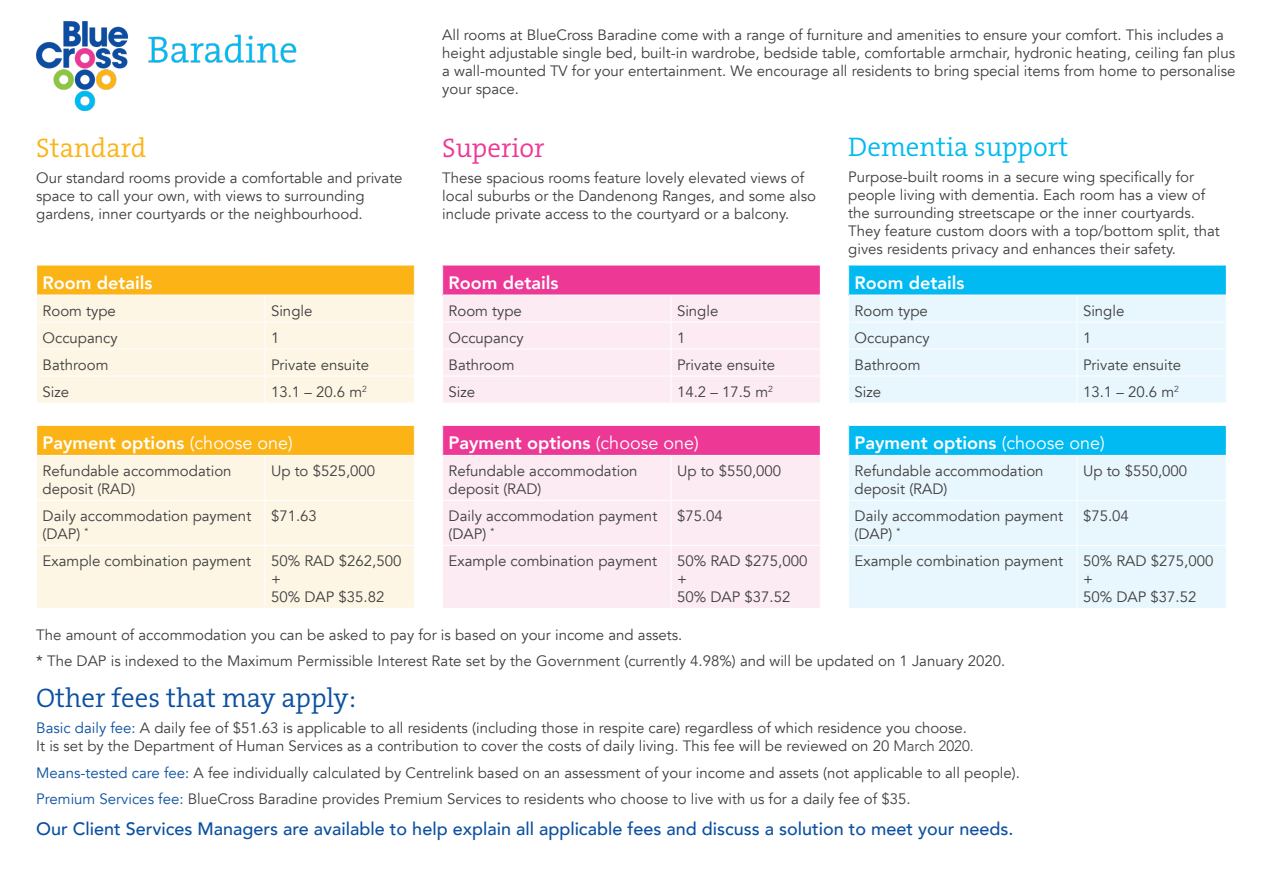
<style>
.page{position:relative;width:1263px;height:893px;background:#fff}
.page>*{position:absolute;margin:0;border:0;box-sizing:border-box;transform-origin:0 0}
.Heading1{font:300 27px "The Serif B W4";color:#0b50a0}
.Heading1-2{font:300 27px "The Serif B W4";color:#00baf1}
.Heading1-3{font:300 27px "The Serif B W4";color:#fbb316}
.Heading1-4{font:300 27px "The Serif B W4";color:#ed3896}
.Table_Heading{font:800 18px "Avenir";color:#fff}
.Body_2{font:500 18px "Avenir";color:#0b50a0}
.Body{font:15px/18px "Avenir";color:#3e3e3f}
.s1{font-weight:400}
.s2{color:#0b50a0}
.s3{font-weight:300}
</style>
<div class="page">
<div style="left:37px;top:265px;width:377px;height:30px;background:#fbb316"></div>
<hr style="left:36px;top:265px;width:229px;height:1px;background:#fff">
<hr style="left:265px;top:265px;width:150px;height:1px;background:#fff">
<svg style="left:37px;top:295px;width:378px;height:108px;background:#fef6e5"></svg>
<div style="left:37px;top:425px;width:377px;height:30px;background:#fbb316"></div>
<div style="left:37px;top:456px;width:377px;height:152px;background:#fef6e5"></div>
<hr style="left:36px;top:425px;width:229px;height:1px;background:#fff">
<hr style="left:265px;top:425px;width:150px;height:1px;background:#fff">
<svg style="left:414px;top:426px;width:1px;height:29px"></svg>
<hr style="left:265px;top:456px;width:1px;height:44px;background:#fff">
<hr style="left:36px;top:500px;width:229px;height:1px;background:#fff">
<hr style="left:265px;top:500px;width:150px;height:1px;background:#fff">
<hr style="left:265px;top:501px;width:1px;height:44px;background:#fff">
<hr style="left:36px;top:545px;width:229px;height:1px;background:#fff">
<hr style="left:265px;top:545px;width:150px;height:1px;background:#fff">
<hr style="left:265px;top:546px;width:1px;height:62px;background:#fff">
<div style="left:443px;top:265px;width:377px;height:30px;background:#ed3896"></div>
<hr style="left:442px;top:265px;width:229px;height:1px;background:#fff">
<hr style="left:671px;top:265px;width:150px;height:1px;background:#fff">
<svg style="left:442px;top:295px;width:378px;height:108px;background:#fcebf2"></svg>
<div style="left:443px;top:425px;width:377px;height:30px;background:#ed3896"></div>
<div style="left:443px;top:456px;width:377px;height:152px;background:#fcebf2"></div>
<hr style="left:442px;top:425px;width:229px;height:1px;background:#fff">
<svg style="left:442px;top:426px;width:1px;height:29px"></svg>
<hr style="left:671px;top:425px;width:150px;height:1px;background:#fff">
<hr style="left:671px;top:456px;width:1px;height:44px;background:#fff">
<hr style="left:442px;top:500px;width:229px;height:1px;background:#fff">
<hr style="left:671px;top:500px;width:150px;height:1px;background:#fff">
<hr style="left:671px;top:501px;width:1px;height:44px;background:#fff">
<hr style="left:442px;top:545px;width:229px;height:1px;background:#fff">
<hr style="left:671px;top:545px;width:150px;height:1px;background:#fff">
<hr style="left:671px;top:546px;width:1px;height:62px;background:#fff">
<div style="left:849px;top:265px;width:377px;height:30px;background:#00baf1"></div>
<hr style="left:848px;top:265px;width:229px;height:1px;background:#fff">
<hr style="left:1077px;top:265px;width:150px;height:1px;background:#fff">
<svg style="left:848px;top:295px;width:378px;height:108px;background:#e8f6fd"></svg>
<div style="left:849px;top:425px;width:377px;height:30px;background:#00baf1"></div>
<div style="left:849px;top:456px;width:377px;height:152px;background:#e8f6fd"></div>
<hr style="left:848px;top:425px;width:229px;height:1px;background:#fff">
<svg style="left:848px;top:426px;width:1px;height:29px"></svg>
<hr style="left:1077px;top:425px;width:150px;height:1px;background:#fff">
<hr style="left:1077px;top:456px;width:1px;height:44px;background:#fff">
<hr style="left:848px;top:500px;width:229px;height:1px;background:#fff">
<hr style="left:1077px;top:500px;width:150px;height:1px;background:#fff">
<hr style="left:1077px;top:501px;width:1px;height:44px;background:#fff">
<hr style="left:848px;top:545px;width:229px;height:1px;background:#fff">
<hr style="left:1077px;top:545px;width:150px;height:1px;background:#fff">
<hr style="left:1077px;top:546px;width:1px;height:62px;background:#fff">
<img style="left:36px;top:21px;width:261px;height:90px">
<p class="Heading1-3" style="left:36px;top:130px;width:111px">Standard</p>
<p class="Body" style="left:36px;top:169px;width:368px">Our standard rooms provide a comfortable and private space to call your own, with views to surrounding gardens, inner courtyards or the neighbourhood.</p>
<p class="Table_Heading" style="left:43px;top:266px;width:111px">Room details</p>
<p class="Body" style="left:43px;top:302px;width:75px">Room type</p>
<p class="Body" style="left:271px;top:302px;width:43px">Single</p>
<p class="Body" style="left:43px;top:329px;width:77px">Occupancy</p>
<p class="Body" style="left:271px;top:329px;width:10px">1</p>
<p class="Body" style="left:43px;top:356px;width:67px">Bathroom</p>
<p class="Body" style="left:271px;top:356px;width:100px">Private ensuite</p>
<p class="Body" style="left:43px;top:383px;width:28px">Size</p>
<p class="Body" style="left:271px;top:383px;width:98px">13.1 – 20.6 m<sup>2</sup></p>
<p class="Table_Heading" style="left:43px;top:427px;width:252px">Payment options <span class="s1">(choose one)</span></p>
<p class="Body" style="left:43px;top:462px;width:190px">Refundable accommodation deposit (RAD)</p>
<p class="Body" style="left:271px;top:462px;width:106px">Up to $525,000</p>
<p class="Body" style="left:43px;top:507px;width:210px">Daily accommodation payment (DAP) <sup>*</sup></p>
<p class="Body" style="left:271px;top:507px;width:47px">$71.63</p>
<p class="Body" style="left:43px;top:552px;width:210px">Example combination payment</p>
<p class="Body" style="left:271px;top:552px;width:132px">50% RAD $262,500 +<br>50% DAP $35.82</p>
<p class="Body" style="left:442px;top:26px;width:795px">All rooms at BlueCross Baradine come with a range of furniture and amenities to ensure your comfort. This includes a height adjustable single bed, built-in wardrobe, bedside table, comfortable armchair, hydronic heating, ceiling fan plus a wall-mounted TV for your entertainment. We encourage all residents to bring special items from home to personalise your space.</p>
<p class="Heading1-4" style="left:442px;top:130px;width:104px">Superior</p>
<p class="Body" style="left:442px;top:169px;width:375px">These spacious rooms feature lovely elevated views of local suburbs or the Dandenong Ranges, and some also include private access to the courtyard or a balcony.</p>
<p class="Table_Heading" style="left:449px;top:266px;width:111px">Room details</p>
<p class="Body" style="left:449px;top:302px;width:75px">Room type</p>
<p class="Body" style="left:677px;top:302px;width:43px">Single</p>
<p class="Body" style="left:449px;top:329px;width:77px">Occupancy</p>
<p class="Body" style="left:677px;top:329px;width:10px">1</p>
<p class="Body" style="left:449px;top:356px;width:67px">Bathroom</p>
<p class="Body" style="left:677px;top:356px;width:100px">Private ensuite</p>
<p class="Body" style="left:449px;top:383px;width:28px">Size</p>
<p class="Body" style="left:677px;top:383px;width:98px">14.2 – 17.5 m<sup>2</sup></p>
<p class="Table_Heading" style="left:449px;top:427px;width:252px">Payment options <span class="s1">(choose one)</span></p>
<p class="Body" style="left:449px;top:462px;width:190px">Refundable accommodation deposit (RAD)</p>
<p class="Body" style="left:677px;top:462px;width:106px">Up to $550,000</p>
<p class="Body" style="left:449px;top:507px;width:210px">Daily accommodation payment (DAP) <sup>*</sup></p>
<p class="Body" style="left:677px;top:507px;width:47px">$75.04</p>
<p class="Body" style="left:449px;top:552px;width:210px">Example combination payment</p>
<p class="Body" style="left:677px;top:552px;width:132px">50% RAD $275,000 +<br>50% DAP $37.52</p>
<p class="Heading1-2" style="left:848px;top:129px;width:222px">Dementia support</p>
<p class="Body" style="left:848px;top:168px;width:373px">Purpose-built rooms in a secure wing specifically for people living with dementia. Each room has a view of the surrounding streetscape or the inner courtyards.<br>They feature custom doors with a top/bottom split, that gives residents privacy and enhances their safety.</p>
<p class="Table_Heading" style="left:855px;top:266px;width:111px">Room details</p>
<p class="Body" style="left:855px;top:302px;width:75px">Room type</p>
<p class="Body" style="left:1083px;top:302px;width:43px">Single</p>
<p class="Body" style="left:855px;top:329px;width:77px">Occupancy</p>
<p class="Body" style="left:1083px;top:329px;width:10px">1</p>
<p class="Body" style="left:855px;top:356px;width:67px">Bathroom</p>
<p class="Body" style="left:1083px;top:356px;width:100px">Private ensuite</p>
<p class="Body" style="left:855px;top:383px;width:28px">Size</p>
<p class="Body" style="left:1083px;top:383px;width:98px">13.1 – 20.6 m<sup>2</sup></p>
<p class="Table_Heading" style="left:855px;top:427px;width:252px">Payment options <span class="s1">(choose one)</span></p>
<p class="Body" style="left:855px;top:462px;width:190px">Refundable accommodation deposit (RAD)</p>
<p class="Body" style="left:1083px;top:462px;width:106px">Up to $550,000</p>
<p class="Body" style="left:855px;top:507px;width:210px">Daily accommodation payment (DAP) <sup>*</sup></p>
<p class="Body" style="left:1083px;top:507px;width:47px">$75.04</p>
<p class="Body" style="left:855px;top:552px;width:210px">Example combination payment</p>
<p class="Body" style="left:1083px;top:552px;width:132px">50% RAD $275,000 +<br>50% DAP $37.52</p>
<p class="Body" style="left:36px;top:626px;width:648px">The amount of accommodation you can be asked to pay for is based on your income and assets.</p>
<p class="Body" style="left:36px;top:652px;width:971px">* The DAP is indexed to the Maximum Permissible Interest Rate set by the Government (currently 4.98%) and will be updated on 1 January 2020.</p>
<p class="Heading1" style="left:36px;top:680px;width:321px">Other fees that may apply:</p>
<p class="Body" style="left:36px;top:719px;width:939px"><span class="s2">Basic daily fee:</span> A daily fee of $51.63 is applicable to all residents (including those in respite care) regardless of which residence you choose.<br>It is set by the Department of Human Services as a contribution to cover the costs of daily living. This fee will be reviewed on 20 <span class="s3">March 2020.</span></p>
<p class="Body" style="left:36px;top:764px;width:985px"><span class="s2">Means-tested care fee:</span> A fee individually calculated by Centrelink based on an assessment of your income and assets (not applicable to all people).</p>
<p class="Body" style="left:36px;top:790px;width:876px"><span class="s2">Premium Services fee:</span> BlueCross Baradine provides Premium Services to residents who choose to live with us for a daily fee of $35.</p>
<p class="Body_2" style="left:36px;top:813px;width:979px">Our Client Services Managers are available to help explain all applicable fees and discuss a solution to meet your needs.</p>
</div>
